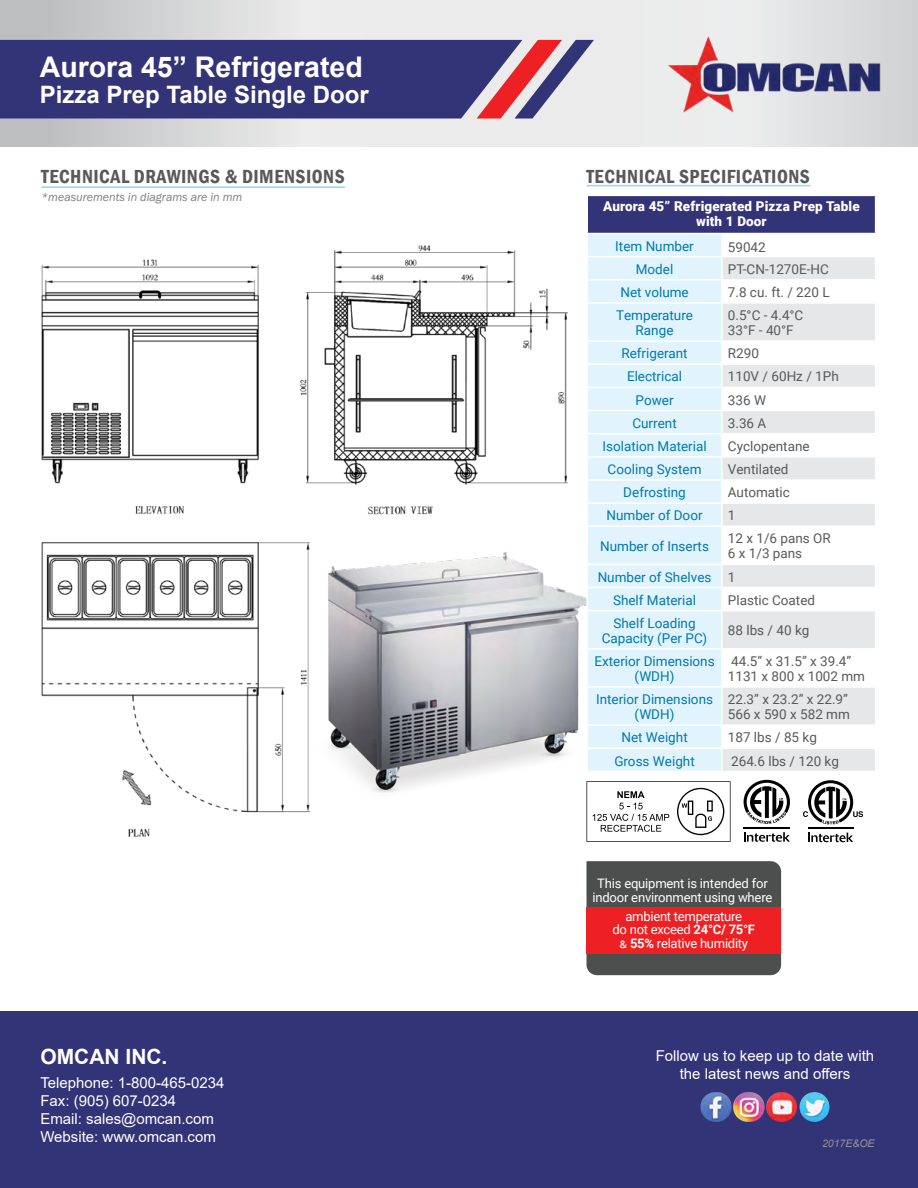
<style>
.page{position:relative;width:918px;height:1188px;background:#fff}
.page>*{position:absolute;margin:0;border:0;box-sizing:border-box;transform-origin:0 0}
.t1{font:700 28.5px "Arial";color:#fff}
.t2{font:700 24px "Arial";color:#fff}
.t3{font:700 21px "Arial";color:#fff}
.t4{font:600 condensed 19.5px "Franklin Gothic";letter-spacing:.025em;color:#58595b}
.t5{font:15px/18px "Arial";color:#fff}
.t6{font:13.5px/15px "Roboto";color:#0078ae;text-align:center}
.t7{font:13.5px/15px "Roboto";color:#58595b}
.t8{font:900 13.5px/15px "Roboto";letter-spacing:.01em;color:#fff;text-align:center}
.t9{font:13.05px/13.5px "Roboto";letter-spacing:-.015em;color:#fff;text-align:center}
.t10{font:italic 12px "Franklin Gothic";color:#807e7e}
.t11{font:italic 10.5px "Arial";color:#949494}
.s1{color:#58595b}
.s2{font-weight:700}
</style>
<div class="page">
<div style="left:0;top:1012px;width:918px;height:176px;background:#337"></div>
<svg style="left:0;top:0;width:918px;height:147px;background:#dfdfe0"></svg>
<svg style="left:0;top:40px;width:594px;height:79px;background:#4c447f"></svg>
<img style="left:701px;top:1092px;width:31px;height:30px;border-radius:15px">
<img style="left:733px;top:1092px;width:32px;height:30px;border-radius:15px">
<img style="left:766px;top:1092px;width:31px;height:30px;border-radius:15px">
<img style="left:800px;top:1092px;width:29px;height:30px;border-radius:15px">
<img style="left:652px;top:17px;width:243px;height:114px">
<img style="left:41px;top:259px;width:269px;height:578px">
<img style="left:291px;top:245px;width:277px;height:279px">
<img style="left:328px;top:552px;width:258px;height:241px">
<div style="left:587px;top:195px;width:289px;height:39px;background:#337"></div>
<div style="left:588px;top:234px;width:133px;height:537px;background:#e1f4fd"></div>
<div style="left:723px;top:257px;width:152px;height:514px;background:#e6e7e8"></div>
<svg style="left:723px;top:281px;width:152px;height:467px"></svg>
<hr style="left:586px;top:195px;width:136px;height:1px;background:#fff">
<hr style="left:586px;top:196px;width:2px;height:37px;background:#fff">
<hr style="left:722px;top:195px;width:154px;height:1px;background:#fff">
<hr style="left:875px;top:196px;width:1px;height:37px;background:#fff">
<hr style="left:586px;top:233px;width:136px;height:1px;background:#fff">
<hr style="left:722px;top:233px;width:154px;height:1px;background:#fff">
<hr style="left:586px;top:256px;width:136px;height:1px;background:#fff">
<hr style="left:586px;top:279px;width:136px;height:2px;background:#fff">
<hr style="left:722px;top:279px;width:154px;height:2px;background:#fff">
<hr style="left:586px;top:302px;width:136px;height:2px;background:#fff">
<hr style="left:722px;top:302px;width:154px;height:2px;background:#fff">
<hr style="left:586px;top:340px;width:136px;height:2px;background:#fff">
<hr style="left:722px;top:340px;width:154px;height:2px;background:#fff">
<hr style="left:586px;top:363px;width:136px;height:2px;background:#fff">
<hr style="left:722px;top:363px;width:154px;height:2px;background:#fff">
<hr style="left:586px;top:387px;width:136px;height:1px;background:#fff">
<hr style="left:722px;top:387px;width:154px;height:1px;background:#fff">
<hr style="left:586px;top:410px;width:136px;height:1px;background:#fff">
<hr style="left:722px;top:410px;width:154px;height:1px;background:#fff">
<hr style="left:586px;top:433px;width:136px;height:1px;background:#fff">
<hr style="left:722px;top:433px;width:154px;height:1px;background:#fff">
<hr style="left:586px;top:456px;width:136px;height:2px;background:#fff">
<hr style="left:722px;top:456px;width:154px;height:2px;background:#fff">
<hr style="left:586px;top:479px;width:136px;height:2px;background:#fff">
<hr style="left:722px;top:479px;width:154px;height:2px;background:#fff">
<hr style="left:586px;top:502px;width:136px;height:2px;background:#fff">
<hr style="left:722px;top:502px;width:154px;height:2px;background:#fff">
<hr style="left:586px;top:526px;width:136px;height:1px;background:#fff">
<hr style="left:722px;top:526px;width:154px;height:1px;background:#fff">
<hr style="left:586px;top:564px;width:136px;height:1px;background:#fff">
<hr style="left:722px;top:564px;width:154px;height:1px;background:#fff">
<hr style="left:586px;top:587px;width:136px;height:1px;background:#fff">
<hr style="left:722px;top:587px;width:154px;height:1px;background:#fff">
<hr style="left:586px;top:610px;width:136px;height:1px;background:#fff">
<hr style="left:722px;top:610px;width:154px;height:1px;background:#fff">
<hr style="left:586px;top:648px;width:136px;height:2px;background:#fff">
<hr style="left:722px;top:648px;width:154px;height:2px;background:#fff">
<hr style="left:586px;top:686px;width:136px;height:2px;background:#fff">
<hr style="left:722px;top:686px;width:154px;height:2px;background:#fff">
<hr style="left:586px;top:724px;width:136px;height:2px;background:#fff">
<hr style="left:722px;top:724px;width:154px;height:2px;background:#fff">
<hr style="left:586px;top:748px;width:136px;height:1px;background:#fff">
<hr style="left:722px;top:748px;width:154px;height:1px;background:#fff">
<svg style="left:744px;top:832px;width:46px;height:10px"></svg>
<hr style="left:744px;top:827px;width:46px;height:2px;background:#000">
<svg style="left:744px;top:780px;width:46px;height:44px"></svg>
<svg style="left:808px;top:833px;width:45px;height:9px"></svg>
<hr style="left:808px;top:828px;width:45px;height:1px;background:#000">
<svg style="left:803px;top:780px;width:60px;height:44px"></svg>
<svg style="left:586px;top:781px;width:145px;height:61px"></svg>
<hr style="left:586px;top:185px;width:225px;height:1px;background:#8ed8f8">
<hr style="left:41px;top:186px;width:304px;height:2px;background:#8ed8f8">
<div style="left:586px;top:861px;width:195px;height:114px;background:#4d4e4e"></div>
<div style="left:586px;top:907px;width:195px;height:47px;background:#ed2124"></div>
<h1 class="t1" style="left:40px;top:47px;width:325px">Aurora 45” Refrigerated</h1>
<h2 class="t2" style="left:40px;top:77px;width:330px">Pizza Prep Table Single Door</h2>
<h3 class="t4" style="left:41px;top:163px;width:305px">TECHNICAL DRAWINGS &amp; DIMENSIONS</h3>
<p class="t10" style="left:41px;top:189px;width:203px">*measurements in diagrams are in mm</p>
<h3 class="t4" style="left:586px;top:163px;width:225px">TECHNICAL SPECIFICATIONS</h3>
<p class="t8" style="left:603px;top:198px;width:258px">Aurora 45” Refrigerated Pizza Prep Table with 1 Door</p>
<p class="t6" style="left:615px;top:238px;width:80px">Item Number</p>
<p class="t7" style="left:728px;top:239px;width:39px">59042</p>
<p class="t6" style="left:636px;top:261px;width:39px">Model</p>
<p class="t7" style="left:728px;top:261px;width:103px">PT-CN-1270E-HC</p>
<p class="t6" style="left:620px;top:284px;width:70px">Net volume</p>
<p class="t7" style="left:728px;top:284px;width:103px">7.8 cu. ft. / 220 L</p>
<p class="t6" style="left:616px;top:307px;width:78px">Temperature<br>Range</p>
<p class="t7" style="left:728px;top:307px;width:77px">0.5°C - 4.4°C<br>33°F - 40°F</p>
<p class="t6" style="left:621px;top:345px;width:68px">Refrigerant</p>
<p class="t7" style="left:728px;top:345px;width:33px">R290</p>
<p class="t6" style="left:627px;top:369px;width:57px">Electrical</p>
<p class="t7" style="left:728px;top:369px;width:112px">110V / 60Hz / 1Ph</p>
<p class="t6" style="left:636px;top:392px;width:39px">Power</p>
<p class="t7" style="left:728px;top:392px;width:40px">336 W</p>
<p class="t6" style="left:632px;top:415px;width:46px">Current</p>
<p class="t7" style="left:728px;top:415px;width:40px">3.36 A</p>
<p class="t6" style="left:602px;top:438px;width:106px">Isolation Material</p>
<p class="t7" style="left:728px;top:438px;width:83px">Cyclopentane</p>
<p class="t6" style="left:608px;top:461px;width:95px">Cooling System</p>
<p class="t7" style="left:728px;top:461px;width:62px">Ventilated</p>
<p class="t6" style="left:623px;top:484px;width:64px">Defrosting</p>
<p class="t7" style="left:728px;top:484px;width:64px">Automatic</p>
<p class="t6" style="left:607px;top:508px;width:98px">Number of Door</p>
<p class="t7" style="left:728px;top:508px;width:9px">1</p>
<p class="t6" style="left:600px;top:538px;width:110px">Number of Inserts</p>
<p class="t7" style="left:728px;top:531px;width:104px">12 x 1/6 pans OR<br>6 x 1/3 pans</p>
<p class="t6" style="left:613px;top:565px;width:124px;line-height:23.1px;text-align:left;text-indent:-15px">Number of Shelves <span class="s1">1<br></span>Shelf Material</p>
<p class="t7" style="left:728px;top:592px;width:89px">Plastic Coated</p>
<p class="t6" style="left:602px;top:615px;width:107px">Shelf Loading<br>Capacity (Per PC)</p>
<p class="t7" style="left:728px;top:623px;width:83px">88 lbs / 40 kg</p>
<p class="t6" style="left:594px;top:653px;width:122px">Exterior Dimensions (WDH)</p>
<p class="t7" style="left:728px;top:653px;width:139px">44.5” x 31.5” x 39.4”<br>1131 x 800 x 1002 mm</p>
<p class="t6" style="left:596px;top:691px;width:119px">Interior Dimensions (WDH)</p>
<p class="t7" style="left:728px;top:691px;width:124px">22.3” x 23.2” x 22.9”<br>566 x 590 x 582 mm</p>
<p class="t6" style="left:621px;top:730px;width:68px">Net Weight</p>
<p class="t7" style="left:728px;top:730px;width:91px">187 lbs / 85 kg</p>
<p class="t6" style="left:614px;top:753px;width:82px">Gross Weight</p>
<p class="t7" style="left:731px;top:753px;width:109px">264.6 lbs / 120 kg</p>
<p class="t9" style="left:592px;top:876px;width:182px">This equipment is intended for indoor environment using where</p>
<p class="t9" style="left:613px;top:909px;width:144px">ambient temperature<br>do not exceed <span class="s2">24°C/ 75°F </span>&amp; <span class="s2">55%</span> relative humidity</p>
<h3 class="t3" style="left:40px;top:1029px;width:129px">OMCAN INC.</h3>
<p class="t5" style="left:40px;top:1074px;width:186px">Telephone: 1-800-465-0234<br>Fax: (905) 607-0234<br>Email: sales@omcan.com<br>Website: www.omcan.com</p>
<h3 class="t3" style="left:40px;top:1042px;width:129px">OMCAN INC.</h3>
<p class="t5" style="left:656px;top:1047px;width:220px;text-align:center">Follow us to keep up to date with the latest news and offers</p>
<p class="t11" style="left:822px;top:1137px;width:54px">2017E&amp;OE</p>
</div>
